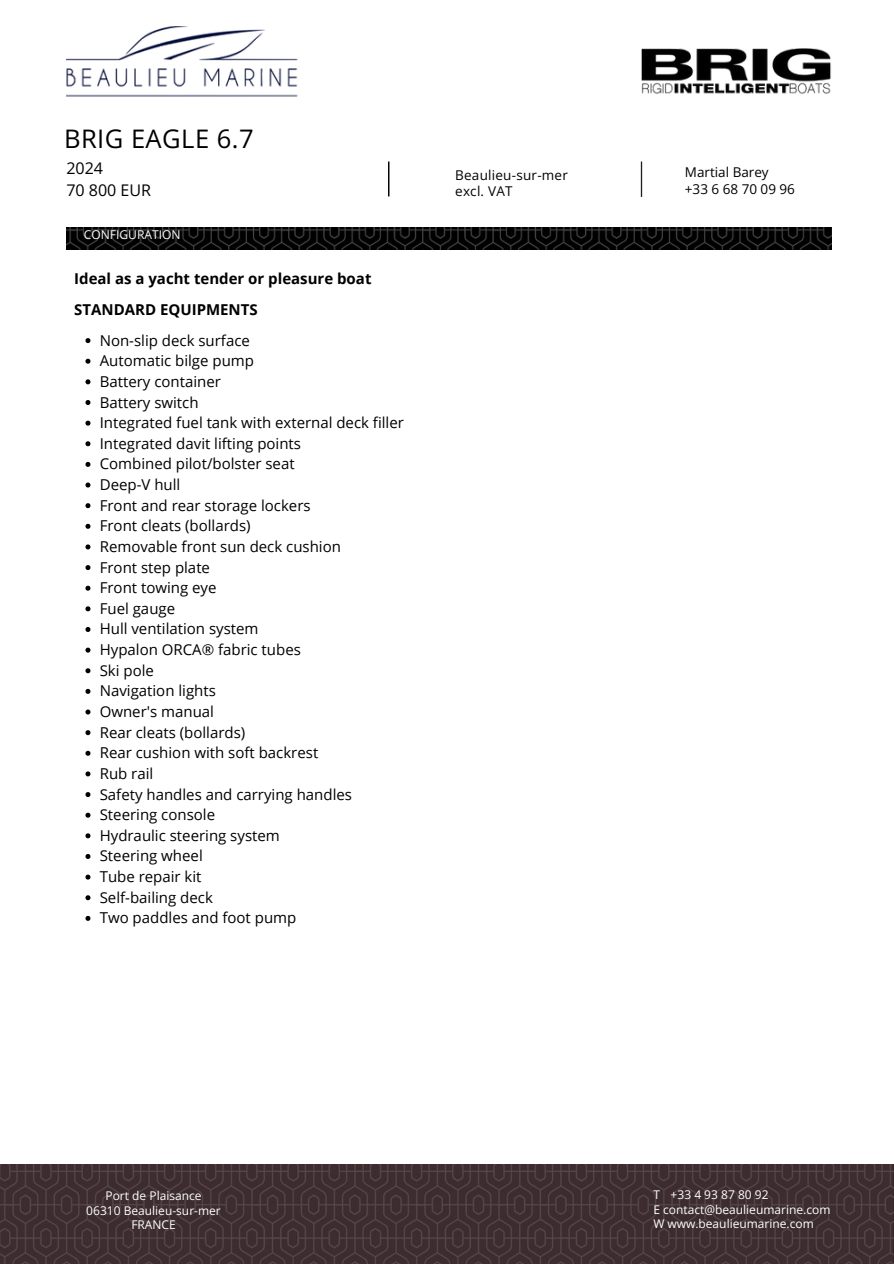
<style>
.page{position:relative;width:894px;height:1264px;background:#fff}
.page>*{position:absolute;margin:0;border:0;box-sizing:border-box;transform-origin:0 0}
.t1{font:25.5px "Open Sans";letter-spacing:.015em;color:#000}
.t2{font:16.05px/21.3px "Open Sans";color:#000}
.t3{font:15px "Open Sans";color:#000}
.t4{font:700 15px "Open Sans";color:#000}
.t5{font:13.5px/16.8px "Open Sans";letter-spacing:.015em;color:#000}
.t6{font:12.15px "Open Sans";color:#fff}
.t7{font:12px/14.7px "Open Sans";color:#fff;text-align:center}
</style>
<div class="page">
<img style="left:67px;top:228px;width:764px;height:21px">
<img style="left:0;top:1164px;width:893px;height:99px">
<img style="left:67px;top:26px;width:230px;height:71px">
<img style="left:388px;top:162px;width:1px;height:34px">
<img style="left:641px;top:48px;width:190px;height:47px">
<img style="left:640px;top:161px;width:3px;height:36px">
<svg style="left:85px;top:338px;width:5px;height:5px"></svg>
<svg style="left:85px;top:359px;width:5px;height:5px"></svg>
<svg style="left:85px;top:379px;width:5px;height:5px"></svg>
<svg style="left:85px;top:400px;width:5px;height:5px"></svg>
<svg style="left:85px;top:420px;width:5px;height:5px"></svg>
<svg style="left:85px;top:441px;width:5px;height:5px"></svg>
<svg style="left:85px;top:462px;width:5px;height:5px"></svg>
<svg style="left:85px;top:482px;width:5px;height:5px"></svg>
<svg style="left:85px;top:503px;width:5px;height:5px"></svg>
<svg style="left:85px;top:524px;width:5px;height:5px"></svg>
<svg style="left:85px;top:544px;width:5px;height:5px"></svg>
<svg style="left:85px;top:565px;width:5px;height:5px"></svg>
<svg style="left:85px;top:585px;width:5px;height:5px"></svg>
<svg style="left:85px;top:606px;width:5px;height:5px"></svg>
<svg style="left:85px;top:627px;width:5px;height:5px"></svg>
<svg style="left:85px;top:647px;width:5px;height:5px"></svg>
<svg style="left:85px;top:668px;width:5px;height:5px"></svg>
<svg style="left:85px;top:689px;width:5px;height:5px"></svg>
<svg style="left:85px;top:709px;width:5px;height:5px"></svg>
<svg style="left:85px;top:730px;width:5px;height:5px"></svg>
<svg style="left:85px;top:750px;width:5px;height:5px"></svg>
<svg style="left:85px;top:771px;width:5px;height:5px"></svg>
<svg style="left:85px;top:792px;width:5px;height:5px"></svg>
<svg style="left:85px;top:812px;width:5px;height:5px"></svg>
<svg style="left:85px;top:833px;width:5px;height:5px"></svg>
<svg style="left:85px;top:854px;width:5px;height:5px"></svg>
<svg style="left:85px;top:874px;width:5px;height:5px"></svg>
<svg style="left:85px;top:895px;width:5px;height:5px"></svg>
<svg style="left:85px;top:915px;width:5px;height:5px"></svg>
<p class="t1" style="left:64px;top:121px;width:191px">BRIG EAGLE 6.7</p>
<h6 class="t2" style="left:66px;top:158px;width:86px">2024<br>70 800 EUR</h6>
<p class="t6" style="left:84px;top:226px;width:98px">CONFIGURATION</p>
<p class="t4" style="left:74px;top:268px;width:299px">Ideal as a yacht tender or pleasure boat</p>
<h4 class="t4" style="left:74px;top:299px;width:185px">STANDARD EQUIPMENTS</h4>
<h2 class="t3" style="left:100px;top:329px;width:152px">Non-slip deck surface</h2>
<p class="t3" style="left:100px;top:350px;width:156px">Automatic bilge pump</p>
<p class="t3" style="left:100px;top:371px;width:123px">Battery container</p>
<p class="t3" style="left:100px;top:391px;width:100px">Battery switch</p>
<p class="t3" style="left:100px;top:412px;width:305px">Integrated fuel tank with external deck filler</p>
<p class="t3" style="left:100px;top:433px;width:203px">Integrated davit lifting points</p>
<p class="t3" style="left:100px;top:453px;width:196px">Combined pilot/bolster seat</p>
<p class="t3" style="left:100px;top:474px;width:82px">Deep-V hull</p>
<p class="t3" style="left:100px;top:494px;width:212px">Front and rear storage lockers</p>
<p class="t3" style="left:100px;top:515px;width:152px">Front cleats (bollards)</p>
<p class="t3" style="left:100px;top:536px;width:243px">Removable front sun deck cushion</p>
<p class="t3" style="left:100px;top:556px;width:112px">Front step plate</p>
<p class="t3" style="left:100px;top:577px;width:118px">Front towing eye</p>
<p class="t3" style="left:100px;top:598px;width:77px">Fuel gauge</p>
<p class="t3" style="left:100px;top:618px;width:160px">Hull ventilation system</p>
<p class="t3" style="left:100px;top:639px;width:203px">Hypalon ORCA® fabric tubes</p>
<p class="t3" style="left:100px;top:659px;width:56px">Ski pole</p>
<p class="t3" style="left:100px;top:680px;width:118px">Navigation lights</p>
<p class="t3" style="left:100px;top:701px;width:116px">Owner's manual</p>
<p class="t3" style="left:100px;top:721px;width:147px">Rear cleats (bollards)</p>
<p class="t3" style="left:100px;top:742px;width:220px">Rear cushion with soft backrest</p>
<p class="t3" style="left:100px;top:763px;width:55px">Rub rail</p>
<p class="t3" style="left:100px;top:783px;width:254px">Safety handles and carrying handles</p>
<p class="t3" style="left:100px;top:804px;width:117px">Steering console</p>
<p class="t3" style="left:100px;top:824px;width:181px">Hydraulic steering system</p>
<p class="t3" style="left:100px;top:845px;width:104px">Steering wheel</p>
<p class="t3" style="left:100px;top:866px;width:103px">Tube repair kit</p>
<p class="t3" style="left:100px;top:886px;width:115px">Self-bailing deck</p>
<p class="t3" style="left:100px;top:907px;width:198px">Two paddles and foot pump</p>
<h6 class="t5" style="left:455px;top:166px;width:114px">Beaulieu-sur-mer excl. VAT</h6>
<p class="t5" style="left:684px;top:163px;width:111px">Martial Barey +33 6 68 70 09 96</p>
<p class="t7" style="left:86px;top:1187px;width:136px">Port de Plaisance<br>06310 Beaulieu-sur-mer<br>FRANCE</p>
<h1 class="t7" style="left:653px;top:1186px;width:8px">T</h1>
<h3 class="t7" style="left:670px;top:1186px;width:99px">+33 4 93 87 80 92</h3>
<p class="t7" style="left:653px;top:1201px;width:178px;text-align:left">E contact@beaulieumarine.com<br>W www.beaulieumarine.com</p>
</div>
